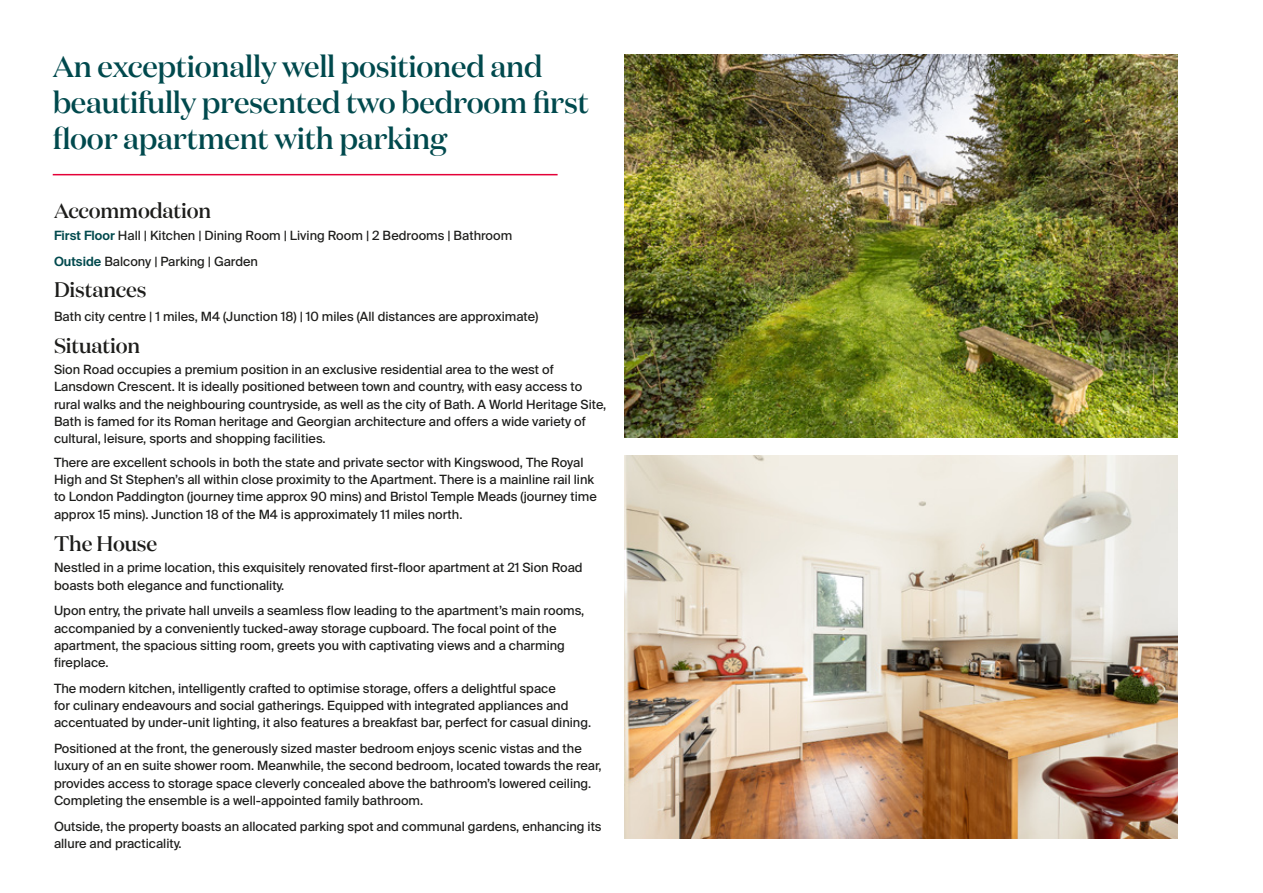
<style>
.page{position:relative;width:1263px;height:893px;background:#fff}
.page>*{position:absolute;margin:0;border:0;box-sizing:border-box;transform-origin:0 0}
.t1{font:500 30px/36px "Domaine Display";letter-spacing:-.01em;color:#00494d}
.t2{font:500 21px "Domaine Display";letter-spacing:-.01em;color:#1d1d1b}
.t3{font:12.75px/17.2px "Suisse Intl";color:#1d1d1b}
.s1{font-weight:600;color:#00494d}
</style>
<div class="page">
<img style="left:625px;top:455px;width:553px;height:384px">
<hr style="left:53px;top:174px;width:505px;height:1px;background:#e40138">
<img style="left:625px;top:54px;width:553px;height:383px">
<h1 class="t1" style="left:53px;top:46px;width:538px">An exceptionally well positioned and beautifully presented two bedroom first floor apartment with parking</h1>
<h2 class="t2" style="left:54px;top:196px;width:159px">Accommodation</h2>
<p class="t3" style="left:54px;top:222px;width:460px;line-height:26px"><span class="s1">First Floor</span> Hall | Kitchen | Dining Room | Living Room | 2 Bedrooms | Bathroom<br><span class="s1">Outside</span> Balcony | Parking | Garden</p>
<h2 class="t2" style="left:54px;top:275px;width:94px">Distances</h2>
<p class="t3" style="left:54px;top:308px;width:486px">Bath city centre | 1 miles, M4 (Junction 18) | 10 miles (All distances are approximate)</p>
<h2 class="t2" style="left:54px;top:330px;width:88px">Situation</h2>
<p class="t3" style="left:54px;top:361px;width:554px">Sion Road occupies a premium position in an exclusive residential area to the west of Lansdown Crescent. It is ideally positioned between town and country, with easy access to rural walks and the neighbouring countryside, as well as the city of Bath. A World Heritage Site, Bath is famed for its Roman heritage and Georgian architecture and offers a wide variety of cultural, leisure, sports and shopping facilities.</p>
<p class="t3" style="left:54px;top:453px;width:544px">There are excellent schools in both the state and private sector with Kingswood, The Royal High and St Stephen’s all within close proximity to the Apartment. There is a mainline rail link to London Paddington (journey time approx 90 mins) and Bristol Temple Meads (journey time approx 15 mins). Junction 18 of the M4 is approximately 11 miles north.</p>
<h2 class="t2" style="left:54px;top:528px;width:105px">The House</h2>
<p class="t3" style="left:54px;top:559px;width:530px">Nestled in a prime location, this exquisitely renovated first-floor apartment at 21 Sion Road boasts both elegance and functionality.</p>
<p class="t3" style="left:54px;top:602px;width:532px">Upon entry, the private hall unveils a seamless flow leading to the apartment’s main rooms, accompanied by a conveniently tucked-away storage cupboard. The focal point of the apartment, the spacious sitting room, greets you with captivating views and a charming fireplace.</p>
<p class="t3" style="left:54px;top:680px;width:539px">The modern kitchen, intelligently crafted to optimise storage, offers a delightful space<br>for culinary endeavours and social gatherings. Equipped with integrated appliances and accentuated by under-unit lighting, it also features a breakfast bar, perfect for casual dining.</p>
<p class="t3" style="left:54px;top:740px;width:549px">Positioned at the front, the generously sized master bedroom enjoys scenic vistas and the luxury of an en suite shower room. Meanwhile, the second bedroom, located towards the rear, provides access to storage space cleverly concealed above the bathroom’s lowered ceiling.<br>Completing the ensemble is a well-appointed family bathroom.</p>
<p class="t3" style="left:54px;top:817px;width:549px">Outside, the property boasts an allocated parking spot and communal gardens, enhancing its allure and practicality.</p>
</div>
